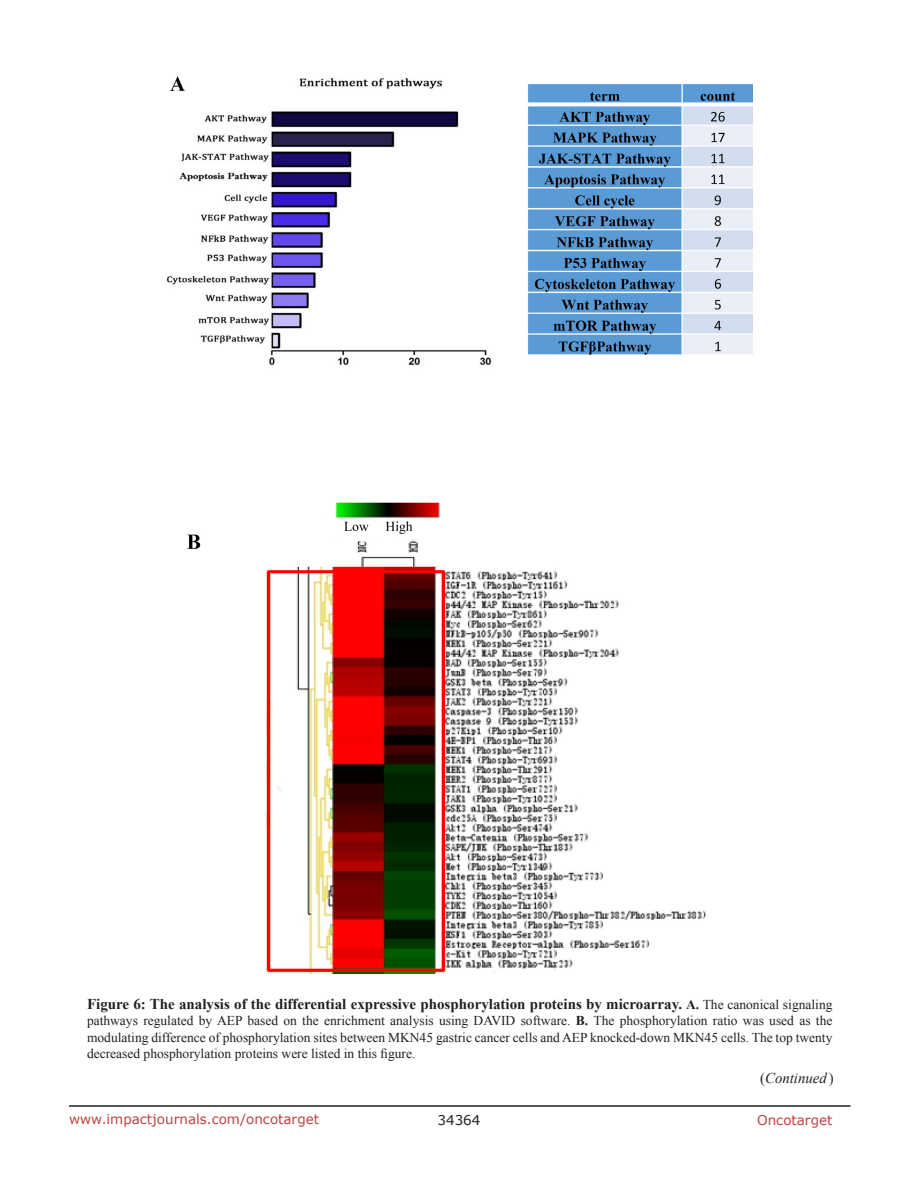
<style>
.page{position:relative;width:918px;height:1188px;background:#fff}
.page>*{position:absolute;margin:0;border:0;box-sizing:border-box;transform-origin:0 0}
.figuretext{font:700 15px "Times New Roman";color:#231f20}
.TableText{font:italic 15px "Times New Roman";color:#231f20}
.figuretext-2{font:13.5px/16.2px "Times New Roman";color:#231f20;text-align:justify}
.t1{font:13.5px "Verdana";color:#c24141}
.t2{font:13.5px "Verdana";color:#231f20}
.s1{font-size:13.5px}
.s2{font-weight:400;font-size:13.5px}
.s3{font-weight:700}
.s4{font-style:normal}
</style>
<div class="page">
<hr style="left:69px;top:1105px;width:781px;height:2px;background:#231f20">
<img style="left:167px;top:76px;width:586px;height:898px">
<p class="figuretext" style="left:87px;top:994px;width:747px">Figure 6: The analysis of the differential expressive phosphorylation proteins by microarray. <span class="s1">A.</span> <span class="s2">The canonical signaling</span></p>
<p class="figuretext-2" style="left:87px;top:1013px;width:747px">pathways regulated by AEP based on the enrichment analysis using DAVID software. <span class="s3">B.</span> The phosphorylation ratio was used as the modulating difference of phosphorylation sites between MKN45 gastric cancer cells and AEP knocked-down MKN45 cells. The top twenty decreased phosphorylation proteins were listed in this figure.</p>
<p class="TableText" style="left:760px;top:1068px;width:75px"><span class="s4">(</span>Continued<span class="s4">)</span></p>
<p class="t1" style="left:69px;top:1110px;width:252px">www.impactjournals.com/oncotarget</p>
<p class="t2" style="left:438px;top:1111px;width:44px">34364</p>
<p class="t1" style="left:757px;top:1111px;width:77px">Oncotarget</p>
</div>
